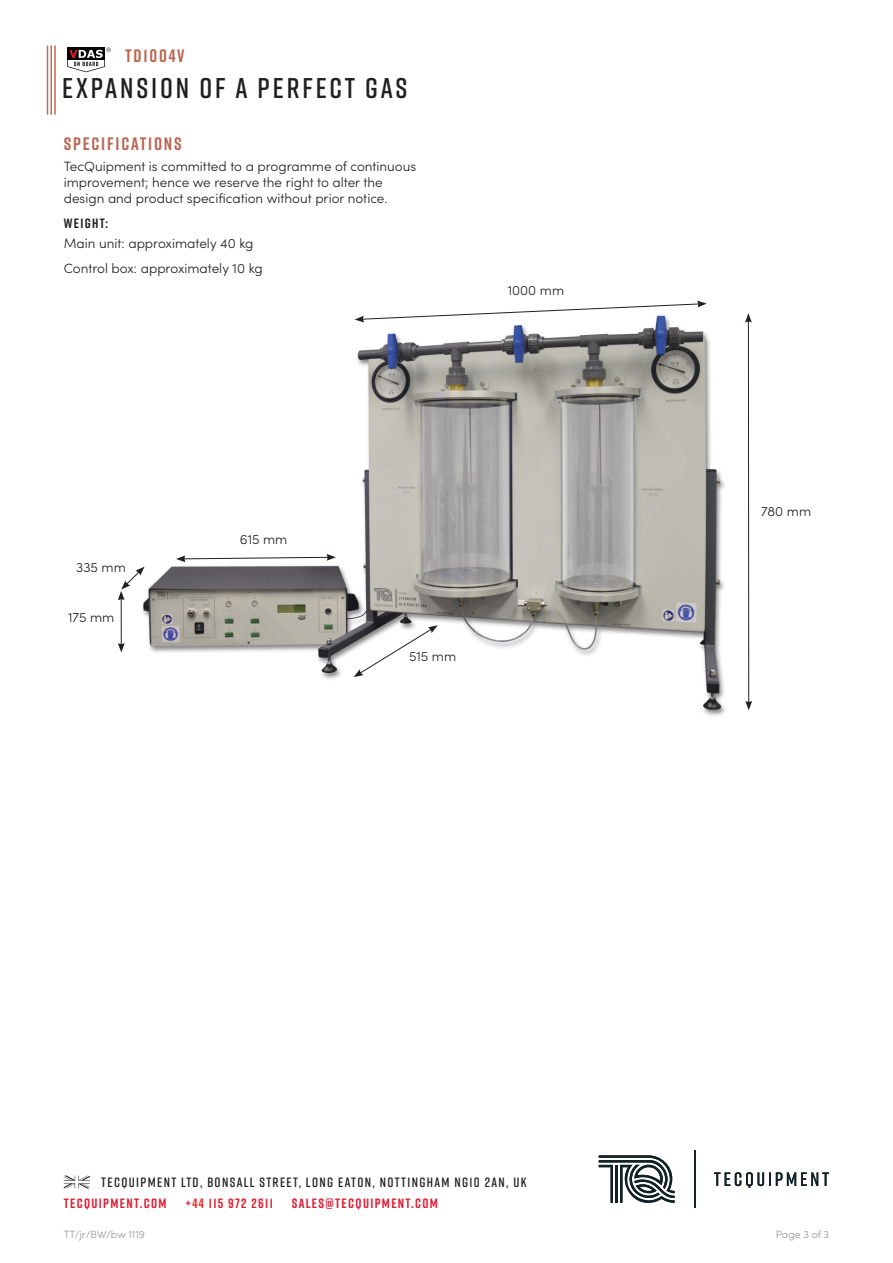
<style>
.page{position:relative;width:893px;height:1263px;background:#fff}
.page>*{position:absolute;margin:0;border:0;box-sizing:border-box;transform-origin:0 0}
.t1{font:600 28.5px "Rift";letter-spacing:.1em;color:#231f20}
.Main_heading{font:700 18px "Rift";letter-spacing:.1em;color:#ba6853}
.Body_text{font:300 13.5px/16.2px "Sofia Pro";color:#231f20}
.t2{font:600 13.5px "Rift";letter-spacing:.1em;color:#231f20}
.t3{font:700 13.5px "Rift";letter-spacing:.1em;color:#df1f33}
.Sub_heading{font:700 13.5px "Rift";letter-spacing:.1em;color:#231f20}
.t4{font:300 10.5px "Sofia Pro";color:#939598}
.s1{color:#ee2d28}
</style>
<div class="page">
<svg style="left:599px;top:1155px;width:76px;height:48px"></svg>
<svg style="left:714px;top:1172px;width:115px;height:16px"></svg>
<hr style="left:694px;top:1150px;width:1px;height:58px;background:#112226">
<svg style="left:64px;top:1175px;width:26px;height:13px"></svg>
<hr style="left:54px;top:45px;width:2px;height:70px;background:#ba6853">
<hr style="left:51px;top:45px;width:1px;height:70px;background:#ba6853">
<hr style="left:47px;top:45px;width:1px;height:70px;background:#ba6853">
<svg style="left:67px;top:48px;width:44px;height:24px"></svg>
<img style="left:142px;top:323px;width:583px;height:393px">
<div style="left:136px;top:373px;width:199px;height:131px;background:#fff"></div>
<svg style="left:176px;top:554px;width:160px;height:8px"></svg>
<hr style="left:121px;top:598px;width:1px;height:47px;background:#231f20">
<svg style="left:118px;top:643px;width:7px;height:9px"></svg>
<svg style="left:118px;top:567px;width:27px;height:33px"></svg>
<svg style="left:355px;top:301px;width:352px;height:22px"></svg>
<hr style="left:748px;top:320px;width:1px;height:383px;background:#231f20">
<svg style="left:745px;top:313px;width:7px;height:10px"></svg>
<svg style="left:745px;top:701px;width:7px;height:9px"></svg>
<svg style="left:354px;top:625px;width:84px;height:52px"></svg>
<h2 class="Main_heading" style="left:125px;top:42px;width:61px">TD1004V</h2>
<h1 class="t1" style="left:62px;top:67px;width:347px">EXPANSION OF A PERFECT GAS</h1>
<p class="Main_heading" style="left:64px;top:131px;width:119px">SPECIFICATIONS</p>
<p class="Body_text" style="left:64px;top:157px;width:354px">TecQuipment is committed to a programme of continuous improvement; hence we reserve the right to alter the design and product specification without prior notice.</p>
<p class="Sub_heading" style="left:64px;top:213px;width:46px">WEIGHT:</p>
<p class="Body_text" style="left:64px;top:235px;width:191px">Main unit: approximately 40 kg</p>
<p class="Body_text" style="left:64px;top:259px;width:201px">Control box: approximately 10 kg</p>
<p class="Body_text" style="left:508px;top:281px;width:58px">1000 mm</p>
<p class="Body_text" style="left:76px;top:559px;width:51px">335 mm</p>
<p class="Body_text" style="left:68px;top:609px;width:48px">175 mm</p>
<p class="Body_text" style="left:240px;top:530px;width:49px">615 mm</p>
<p class="Body_text" style="left:409px;top:647px;width:49px">515 mm</p>
<p class="Body_text" style="left:761px;top:502px;width:51px">780 mm</p>
<p class="t2" style="left:101px;top:1172px;width:427px">TECQUIPMENT LTD, BONSALL STREET, LONG EATON, NOTTINGHAM NG10 2AN, UK</p>
<p class="t3" style="left:64px;top:1193px;width:104px">TECQUIPMENT.COM</p>
<p class="t3" style="left:185px;top:1193px;width:89px">+<span class="s1">44</span> 115 972 2611</p>
<p class="t3" style="left:292px;top:1193px;width:148px">SALES@TECQUIPMENT.COM</p>
<p class="t4" style="left:64px;top:1227px;width:83px">TT/jr/BW/bw 1119</p>
<p class="t4" style="left:776px;top:1227px;width:55px">Page 3 of 3</p>
</div>
